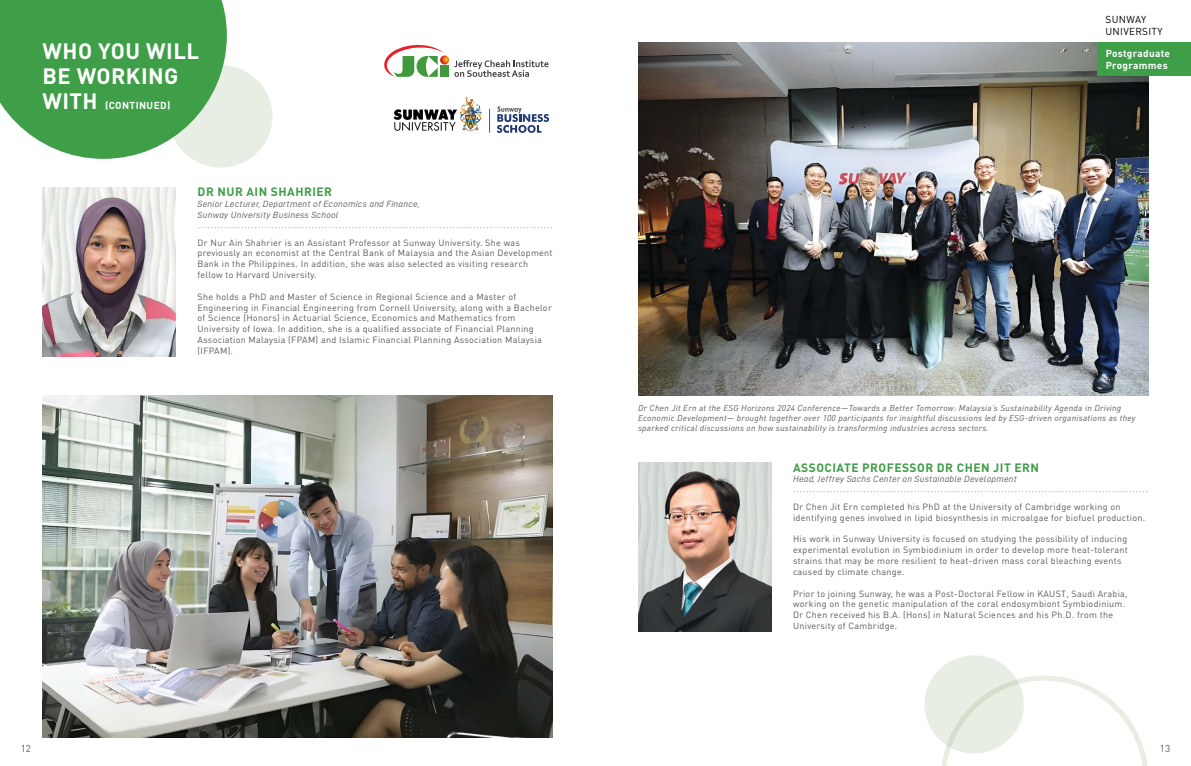
<style>
.page{position:relative;width:1191px;height:766px;background:#fff}
.page>*{position:absolute;margin:0;border:0;box-sizing:border-box;transform-origin:0 0}
.t1{font:700 22px/25px "DIN Pro";letter-spacing:.02em;color:#fff}
.t2{font:700 12px "DIN Pro";letter-spacing:.04em;color:#3f9e48}
.t3{font:700 10px/12px "DIN Pro";letter-spacing:.03em;color:#fff}
.t4{font:10px/12px "DIN Pro";letter-spacing:.03em;color:#000}
.t5{font:10px "DIN Pro";color:#58595b}
.t6{font:9px/10.8px "DIN Pro";letter-spacing:.03em;color:#58595b}
.t7{font:9px/10.8px "D DIN Italic";letter-spacing:.03em;color:#58595b}
.t8{font:italic 8.5px/10.2px "DIN Pro";letter-spacing:.03em;color:#58595b}
.t9{font:4px "DIN Pro";color:#a2c596}
.s1{font-size:22px}
</style>
<div class="page">
<img style="left:638px;top:43px;width:510px;height:352px">
<div style="left:169px;top:65px;width:103px;height:102px;background:#e9eee4;border-radius:50%"></div>
<svg style="left:0;top:0;width:227px;height:159px;background:#58aa60"></svg>
<svg style="left:384px;top:44px;width:164px;height:33px"></svg>
<svg style="left:497px;top:106px;width:52px;height:27px"></svg>
<svg style="left:489px;top:109px;width:1px;height:24px"></svg>
<svg style="left:394px;top:109px;width:63px;height:22px"></svg>
<img style="left:459px;top:97px;width:10px;height:26px">
<img style="left:43px;top:187px;width:133px;height:169px">
<div style="left:1097px;top:43px;width:94px;height:33px;background:#3f9e48"></div>
<img style="left:638px;top:462px;width:133px;height:169px">
<img style="left:42px;top:395px;width:511px;height:342px">
<div style="left:924px;top:655px;width:99px;height:98px;background:#e9eee4;border-radius:50%"></div>
<svg style="left:940px;top:675px;width:208px;height:90px"></svg>
<h1 class="t1" style="left:43px;top:38px;width:144px">WHO YOU WILL<br>BE WORKING</h1>
<p class="t3" style="left:43px;top:99px;width:74px"><span class="s1">WITH</span> (continued</p>
<p class="t3" style="left:167px;top:99px;width:5px">)</p>
<h2 class="t2" style="left:198px;top:184px;width:136px">DR NUR AIN SHAHRIER</h2>
<p class="t7" style="left:198px;top:198px;width:224px">Senior Lecturer, Department of Economics and Finance,<br>Sunway University Business School</p>
<p class="t9" style="left:198px;top:224px;width:356px">••••••••••••••••••••••••••••••••••••••••••••••••••••••••••••••••••••••••••••••••••••••••••••••••••••••••••</p>
<p class="t6" style="left:198px;top:236px;width:356px">Dr Nur Ain Shahrier is an Assistant Professor at Sunway University. She was previously an economist at the Central Bank of Malaysia and the Asian Development Bank in the Philippines. In addition, she was also selected as visiting research fellow to Harvard University.</p>
<p class="t6" style="left:198px;top:290px;width:356px">She holds a PhD and Master of Science in Regional Science and a Master of Engineering in Financial Engineering from Cornell University, along with a Bachelor of Science (Honors) in Actuarial Science, Economics and Mathematics from University of Iowa. In addition, she is a qualified associate of Financial Planning Association Malaysia (FPAM) and Islamic Financial Planning Association Malaysia (IFPAM).</p>
<p class="t4" style="left:1105px;top:13px;width:59px">SUNWAY<br>UNIVERSITY</p>
<p class="t3" style="left:1105px;top:47px;width:66px">Postgraduate<br>Programmes</p>
<p class="t8" style="left:638px;top:402px;width:499px">Dr Chen Jit Ern at the ESG Horizons 2024 Conference—Towards a Better Tomorrow: Malaysia’s Sustainability Agenda in Driving<br>Economic Development— brought together over 100 participants for insightful discussions led by ESG-driven organisations as they sparked critical discussions on how sustainability is transforming industries across sectors.</p>
<h2 class="t2" style="left:793px;top:459px;width:247px">ASSOCIATE PROFESSOR DR CHEN JIT ERN</h2>
<p class="t7" style="left:793px;top:473px;width:225px">Head, Jeffrey Sachs Center on Sustainable Development</p>
<p class="t9" style="left:793px;top:489px;width:356px">••••••••••••••••••••••••••••••••••••••••••••••••••••••••••••••••••••••••••••••••••••••••••••••••••••••••••</p>
<p class="t6" style="left:793px;top:501px;width:354px">Dr Chen Jit Ern completed his PhD at the University of Cambridge working on identifying genes involved in lipid biosynthesis in microalgae for biofuel production.</p>
<p class="t6" style="left:793px;top:533px;width:336px">His work in Sunway University is focused on studying the possibility of inducing experimental evolution in Symbiodinium in order to develop more heat-tolerant strains that may be more resilient to heat-driven mass coral bleaching events caused by climate change.</p>
<p class="t6" style="left:793px;top:587px;width:336px">Prior to joining Sunway, he was a Post-Doctoral Fellow in KAUST, Saudi Arabia, working on the genetic manipulation of the coral endosymbiont Symbiodinium.<br>Dr Chen received his B.A. (Hons) in Natural Sciences and his Ph.D. from the University of Cambridge.</p>
<p class="t5" style="left:21px;top:741px;width:12px">12</p>
<p class="t5" style="left:1159px;top:741px;width:12px">13</p>
</div>
